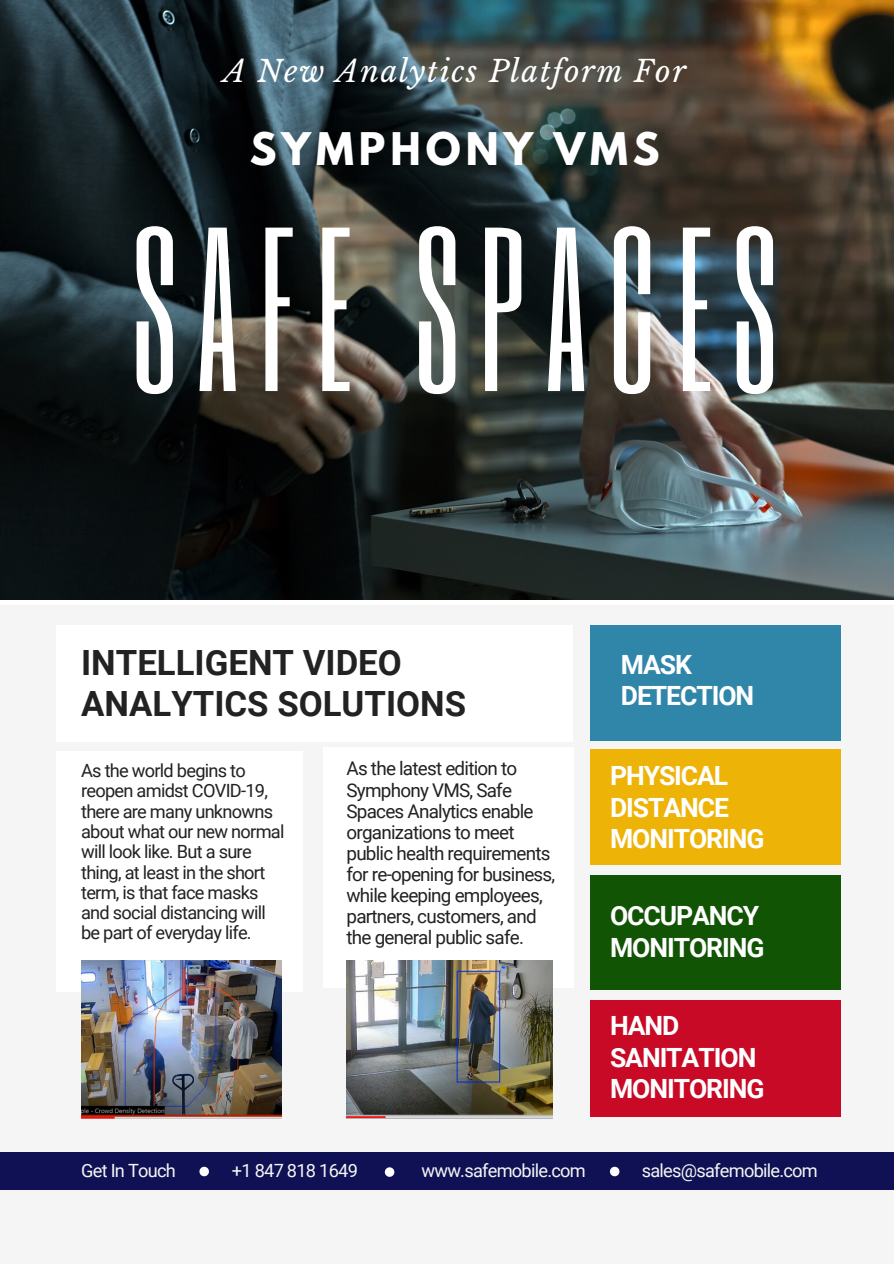
<style>
.page{position:relative;width:894px;height:1264px;background:#fff}
.page>*{position:absolute;margin:0;border:0;box-sizing:border-box;transform-origin:0 0}
.t1{font:193.65px "Six Caps";letter-spacing:.105em;color:#fff}
.t2{font:700 39.9px "League Spartan";letter-spacing:.125em;color:#fff}
.t3{font:700 34.8px/41.7px "Roboto";color:#222}
.t4{font:italic 29.55px "Libre Baskerville";letter-spacing:.055em;color:#fff}
.t5{font:700 26.55px/31.5px "Roboto";letter-spacing:-.04em;color:#fff}
.t6{font:18.9px/21px "Roboto";letter-spacing:-.04em;color:#222}
.t7{font:18.15px/20.2px "Roboto";letter-spacing:-.04em;color:#222}
.t8{font:18.15px "Roboto";letter-spacing:-.04em;color:#f5f5f5}
</style>
<div class="page">
<div style="left:0;top:0;width:893px;height:1263px;background:#f5f5f5"></div>
<div style="left:589px;top:625px;width:250px;height:115px;background:#3086a9"></div>
<div style="left:589px;top:750px;width:250px;height:114px;background:#edb307"></div>
<div style="left:589px;top:875px;width:250px;height:114px;background:#115404"></div>
<div style="left:56px;top:625px;width:516px;height:116px;background:#fff"></div>
<div style="left:56px;top:751px;width:247px;height:240px;background:#fff"></div>
<div style="left:323px;top:748px;width:250px;height:239px;background:#fff"></div>
<div style="left:589px;top:1000px;width:250px;height:116px;background:#c80a26"></div>
<div style="left:0;top:1152px;width:893px;height:36px;background:#0f1154"></div>
<svg style="left:199px;top:1166px;width:10px;height:10px"></svg>
<svg style="left:385px;top:1167px;width:9px;height:9px"></svg>
<svg style="left:609px;top:1166px;width:10px;height:10px"></svg>
<div style="left:0;top:599px;width:893px;height:6px;background:#fff"></div>
<img style="left:81px;top:960px;width:200px;height:158px">
<img style="left:346px;top:960px;width:206px;height:158px">
<img style="left:0;top:0;width:893px;height:599px">
<h3 class="t4" style="left:223px;top:53px;width:464px">A New Analytics Platform For</h3>
<h2 class="t2" style="left:250px;top:129px;width:411px">SYMPHONY VMS</h2>
<h1 class="t1" style="left:133px;top:177px;width:643px">SAFE SPACES</h1>
<h3 class="t3" style="left:81px;top:641px;width:386px">INTELLIGENT VIDEO<br>ANALYTICS SOLUTIONS</h3>
<p class="t7" style="left:81px;top:761px;width:205px">As the world begins to reopen amidst COVID-19, there are many unknowns about what our new normal will look like. But a sure thing, at least in the short term, is that face masks and social distancing will be part of everyday life.</p>
<p class="t6" style="left:346px;top:758px;width:210px">As the latest edition to<br>Symphony VMS, Safe<br>Spaces Analytics enable organizations to meet public health requirements for re-opening for business, while keeping employees, partners, customers, and the general public safe.</p>
<h3 class="t5" style="left:620px;top:649px;width:135px">MASK<br>DETECTION</h3>
<h3 class="t5" style="left:610px;top:760px;width:156px">PHYSICAL<br>DISTANCE<br>MONITORING</h3>
<h3 class="t5" style="left:610px;top:900px;width:156px">OCCUPANCY<br>MONITORING</h3>
<h3 class="t5" style="left:610px;top:1010px;width:156px">HAND<br>SANITATION<br>MONITORING</h3>
<p class="t8" style="left:81px;top:1159px;width:96px">Get In Touch</p>
<p class="t8" style="left:232px;top:1159px;width:127px">+1 847 818 1649</p>
<p class="t8" style="left:421px;top:1159px;width:166px">www.safemobile.com</p>
<p class="t8" style="left:641px;top:1159px;width:178px">sales@safemobile.com</p>
</div>
